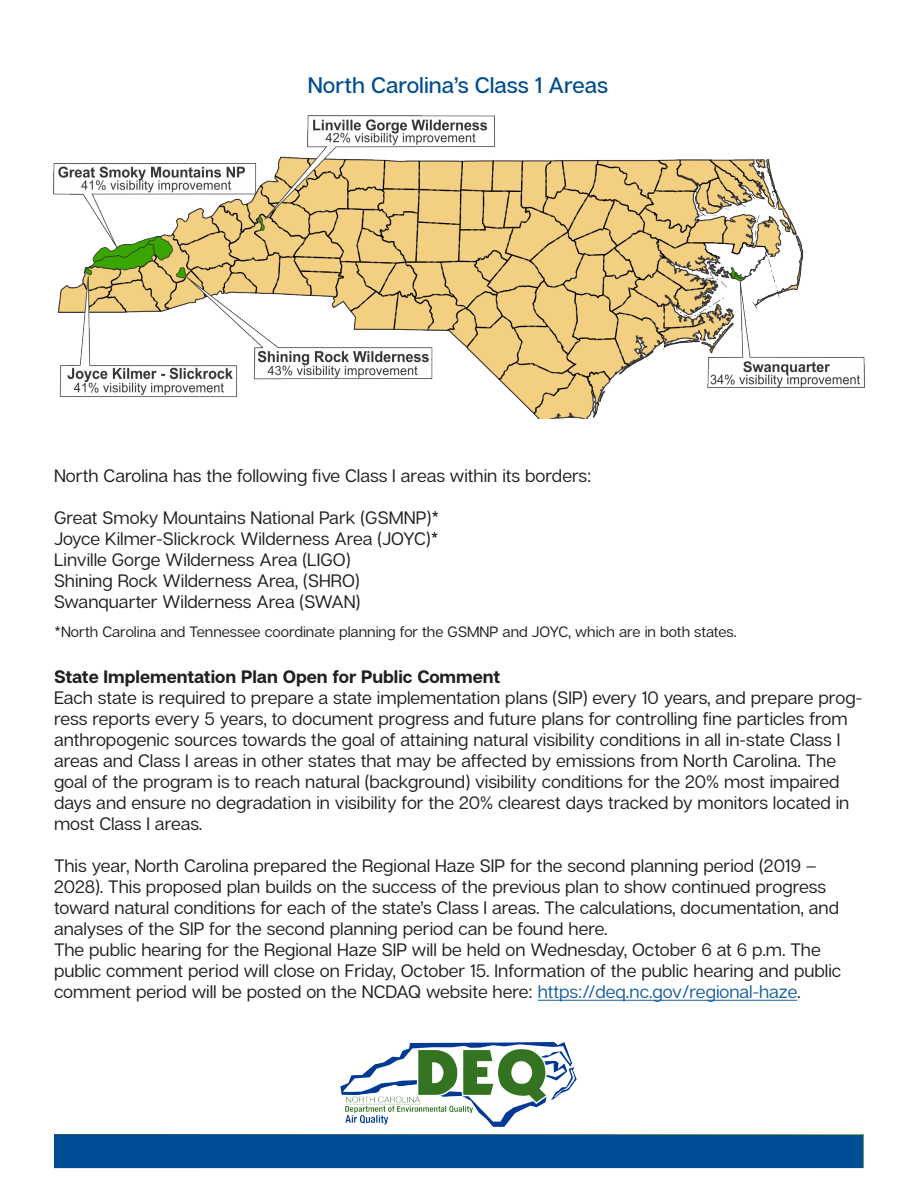
<style>
.page{position:relative;width:918px;height:1188px;background:#fff}
.page>*{position:absolute;margin:0;border:0;box-sizing:border-box;transform-origin:0 0}
.t1{font:500 22.5px "Articulat C Fv 2";color:#014d91}
.t2{font:18px/21px "Articulat C Fv 2 Text";color:#231f20}
.t3{font:700 18px "Articulat C Fv 2";color:#231f20}
.t4{font:15px "Articulat C Fv 2 Text";color:#231f20}
.s1{color:#175d9e}
</style>
<div class="page">
<hr style="left:538px;top:1000px;width:259px;height:1px;background:#175d9e">
<div style="left:54px;top:1134px;width:810px;height:34px;background:#014d95"></div>
<img style="left:341px;top:1042px;width:235px;height:84px">
<img style="left:53px;top:116px;width:811px;height:303px">
<p class="t1" style="left:308px;top:72px;width:302px">North Carolina’s Class 1 Areas</p>
<p class="t2" style="left:54px;top:466px;width:539px">North Carolina has the following five Class I areas within its borders:</p>
<p class="t2" style="left:54px;top:508px;width:387px">Great Smoky Mountains National Park (GSMNP)*</p>
<p class="t2" style="left:54px;top:529px;width:387px">Joyce Kilmer-Slickrock Wilderness Area (JOYC)*</p>
<p class="t2" style="left:54px;top:550px;width:298px">Linville Gorge Wilderness Area (LIGO)</p>
<p class="t2" style="left:54px;top:571px;width:307px">Shining Rock Wilderness Area, (SHRO)</p>
<p class="t2" style="left:54px;top:592px;width:308px">Swanquarter Wilderness Area (SWAN)</p>
<p class="t4" style="left:54px;top:623px;width:684px">*North Carolina and Tennessee coordinate planning for the GSMNP and JOYC, which are in both states.</p>
<p class="t3" style="left:54px;top:666px;width:448px">State Implementation Plan Open for Public Comment</p>
<p class="t2" style="left:54px;top:688px;width:810px">Each state is required to prepare a state implementation plans (SIP) every 10 years, and prepare prog&shy;ress reports every 5 years, to document progress and future plans for controlling fine particles from anthropogenic sources towards the goal of attaining natural visibility conditions in all in-state Class I areas and Class I areas in other states that may be affected by emissions from North Carolina. The goal of the program is to reach natural (background) visibility conditions for the 20% most impaired days and ensure no degradation in visibility for the 20% clearest days tracked by monitors located in most Class I areas.</p>
<p class="t2" style="left:54px;top:856px;width:787px">This year, North Carolina prepared the Regional Haze SIP for the second planning period (2019 – 2028). This proposed plan builds on the success of the previous plan to show continued progress toward natural conditions for each of the state’s Class I areas. The calculations, documentation, and analyses of the SIP for the second planning period can be found here.</p>
<p class="t2" style="left:54px;top:940px;width:789px">The public hearing for the Regional Haze SIP will be held on Wednesday, October 6 at 6 p.m. The public comment period will close on Friday, October 15. Information of the public hearing and public comment period will be posted on the NCDAQ website here: <span class="s1">https://deq.nc.gov/regional-haze</span>.</p>
</div>
